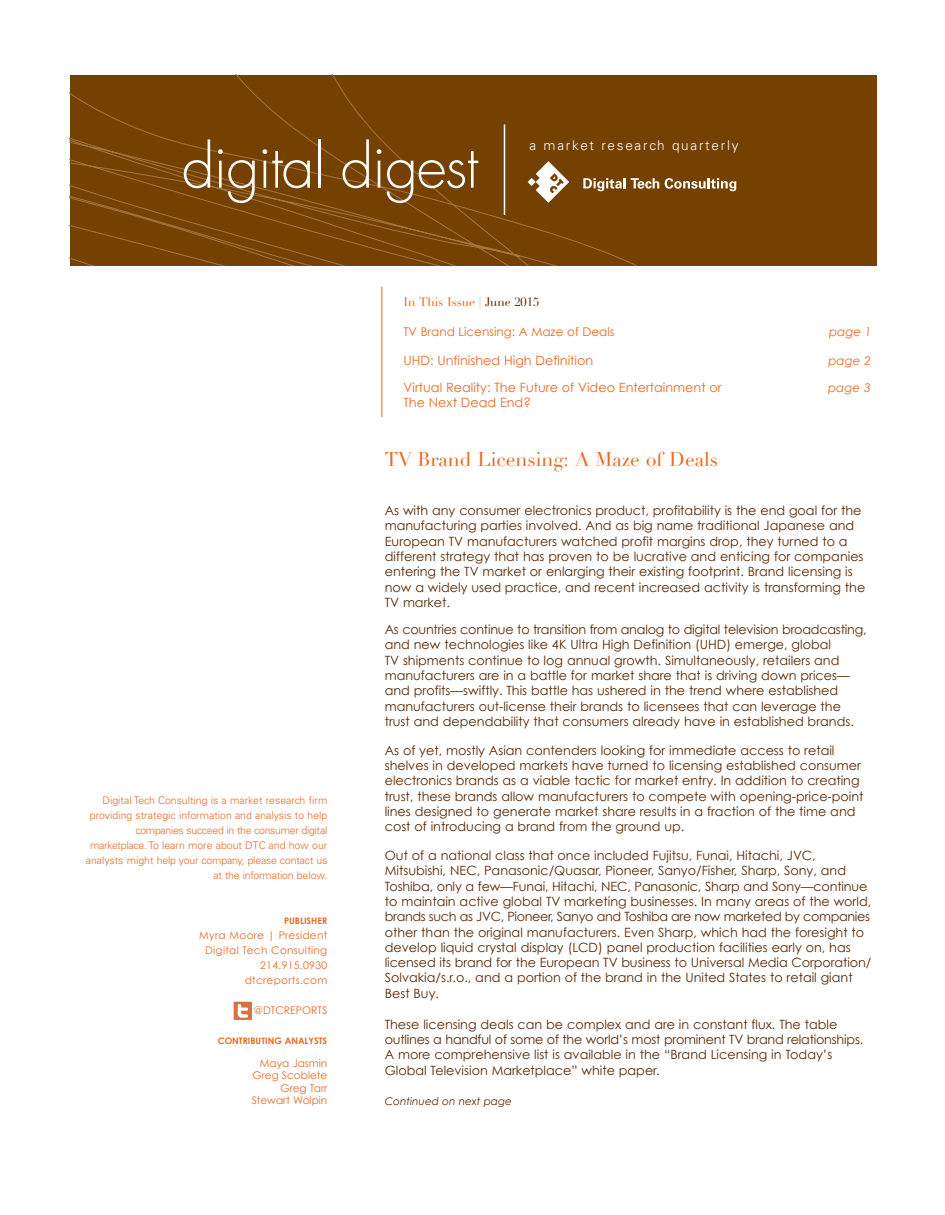
<style>
.page{position:relative;width:945px;height:1215px;background:#fff}
.page>*{position:absolute;margin:0;border:0;box-sizing:border-box;transform-origin:0 0}
.t1{font:300 58.5px "Futura";letter-spacing:-.02em;color:#fff}
.t2{font:19.5px "Didot";color:#ec6820}
.t3{font:300 13.5px "Univers";letter-spacing:.13em;color:#fff}
.t4{font:12.75px/15.3px "Century Gothic";color:#592800}
.t5{font:12.75px "Century Gothic";color:#ec6820}
.t6{font:12px "Century Gothic";color:#ec6820}
.t7{font:12px "Didot";color:#ec6820}
.t8{font:italic 12px "Century Gothic";color:#ec6820}
.t9{font:300 10.5px/15px "Univers LT Std";color:#ec6820;text-align:right}
.t10{font:10.5px/15px "Century Gothic";letter-spacing:.015em;color:#ec6820;text-align:right}
.t11{font:italic 10.5px "Century Gothic";color:#592800}
.t12{font:700 9px "Century Gothic";color:#ec6820}
.s1{color:#592800}
</style>
<div class="page">
<div style="left:70px;top:75px;width:806px;height:191px;background:#754100"></div>
<svg style="left:691px;top:178px;width:45px;height:13px"></svg>
<svg style="left:69px;top:75px;width:621px;height:191px"></svg>
<hr style="left:381px;top:287px;width:1px;height:130px;background:#ec6820">
<div style="left:234px;top:1002px;width:18px;height:18px;background:#d97144"></div>
<svg style="left:238px;top:1004px;width:10px;height:14px"></svg>
<h1 class="t1" style="left:182px;top:139px;width:298px">digital digest</h1>
<p class="t3" style="left:530px;top:141px;width:210px">a market research quarterly</p>
<p class="t9" style="left:86px;top:794px;width:243px">Digital Tech Consulting is a market research firm providing strategic information and analysis to help companies succeed in the consumer digital marketplace. To learn more about DTC and how our analysts might help your company, please contact us at the information below.</p>
<p class="t12" style="left:284px;top:915px;width:45px">PUBLISHER</p>
<p class="t10" style="left:199px;top:928px;width:130px">Myra Moore | President<br>Digital Tech Consulting<br>214.915.0930 dtcreports.com</p>
<p class="t10" style="left:254px;top:1003px;width:75px">@DTCrePorTs</p>
<p class="t12" style="left:218px;top:1035px;width:111px">CONTRIBUTING ANALYSTS</p>
<p class="t10" style="left:252px;top:1056px;width:77px;line-height:12.6px">Maya Jasmin<br>Greg scoblete<br>Greg Tarr stewart Wolpin</p>
<p class="t7" style="left:404px;top:295px;width:137px">In This Issue | <span class="s1">June 2015</span></p>
<p class="t6" style="left:404px;top:324px;width:212px">TV Brand Licensing: A Maze of Deals</p>
<p class="t8" style="left:829px;top:324px;width:44px">page 1</p>
<p class="t5" style="left:404px;top:352px;width:191px">UHD: Unfinished High Definition</p>
<p class="t8" style="left:828px;top:352px;width:44px">page 2</p>
<p class="t5" style="left:404px;top:379px;width:320px">Virtual reality: The Future of Video entertainment or</p>
<p class="t8" style="left:828px;top:380px;width:44px">page 3</p>
<p class="t5" style="left:404px;top:395px;width:129px">The Next Dead end?</p>
<h2 class="t2" style="left:385px;top:447px;width:335px">TV Brand Licensing: A Maze of Deals</h2>
<p class="t4" style="left:385px;top:502px;width:482px">As with any consumer electronics product, profitability is the end goal for the manufacturing parties involved. And as big name traditional Japanese and european TV manufacturers watched profit margins drop, they turned to a different strategy that has proven to be lucrative and enticing for companies entering the TV market or enlarging their existing footprint. Brand licensing is now a widely used practice, and recent increased activity is transforming the TV market.</p>
<p class="t4" style="left:385px;top:621px;width:483px">As countries continue to transition from analog to digital television broadcasting, and new technologies like 4K Ultra High Definition (UHD) emerge, global<br>TV shipments continue to log annual growth. simultaneously, retailers and manufacturers are in a battle for market share that is driving down prices— and profits—swiftly. This battle has ushered in the trend where established manufacturers out-license their brands to licensees that can leverage the trust and dependability that consumers already have in established brands.</p>
<p class="t4" style="left:385px;top:742px;width:480px">As of yet, mostly Asian contenders looking for immediate access to retail shelves in developed markets have turned to licensing established consumer electronics brands as a viable tactic for market entry. In addition to creating trust, these brands allow manufacturers to compete with opening-price-point lines designed to generate market share results in a fraction of the time and cost of introducing a brand from the ground up.</p>
<p class="t4" style="left:385px;top:847px;width:488px">out of a national class that once included Fujitsu, Funai, Hitachi, JVC, Mitsubishi, NeC, Panasonic/Quasar, Pioneer, sanyo/Fisher, sharp, sony, and Toshiba, only a few—Funai, Hitachi, NeC, Panasonic, sharp and sony—continue to maintain active global TV marketing businesses. In many areas of the world, brands such as JVC, Pioneer, sanyo and Toshiba are now marketed by companies other than the original manufacturers. even sharp, which had the foresight to develop liquid crystal display (LCD) panel production facilities early on, has licensed its brand for the european TV business to Universal Media Corporation/ solvakia/s.r.o., and a portion of the brand in the United states to retail giant Best Buy.</p>
<p class="t4" style="left:385px;top:1016px;width:480px">These licensing deals can be complex and are in constant flux. The table outlines a handful of some of the world’s most prominent TV brand relationships.<br>A more comprehensive list is available in the “Brand Licensing in Today’s Global Television Marketplace” white paper.</p>
<p class="t11" style="left:385px;top:1095px;width:129px">Continued on next page</p>
</div>
